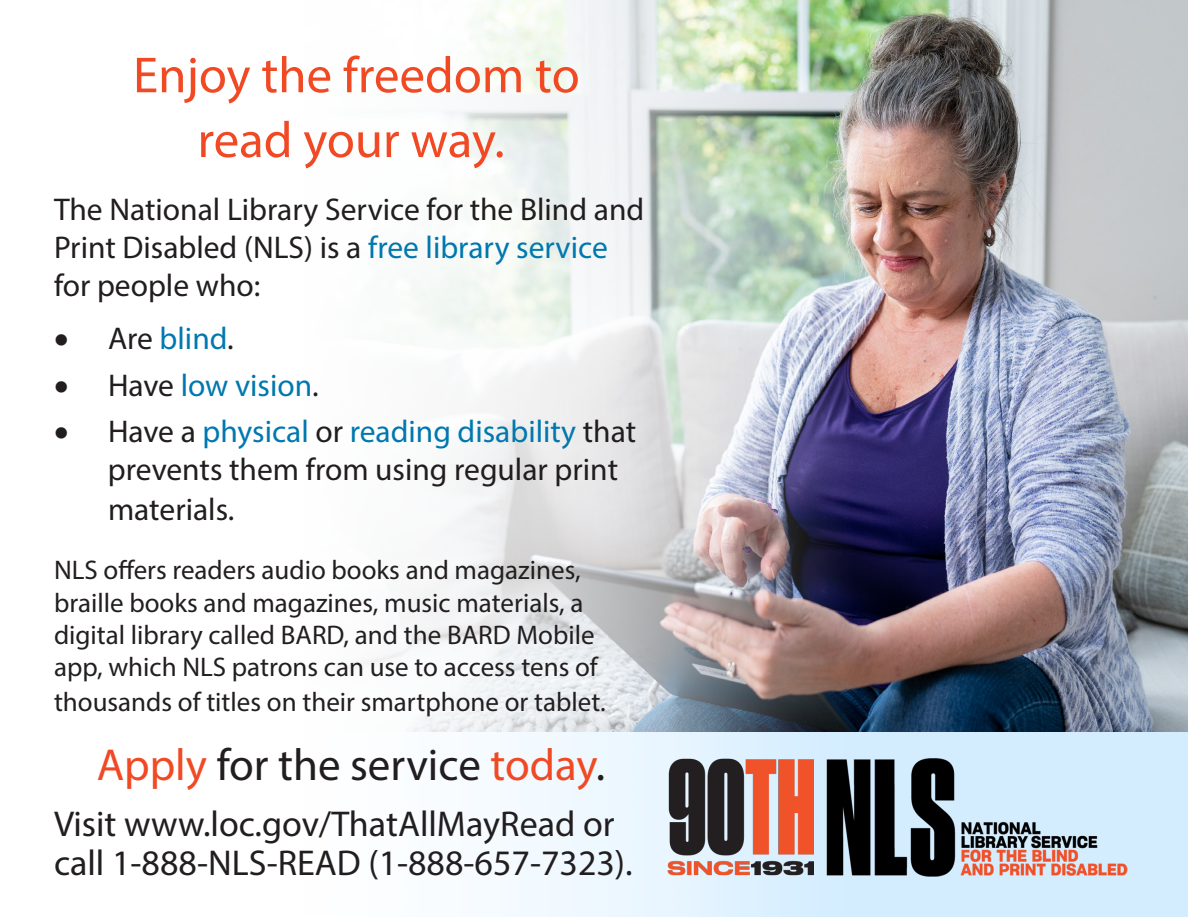
<style>
.page{position:relative;width:1188px;height:918px;background:#fff}
.page>*{position:absolute;margin:0;border:0;box-sizing:border-box;transform-origin:0 0}
.Default{font:51px "Myriad Pro";color:#f04924}
.Default-2{font:45px "Myriad Pro";color:#221e1f}
.t1{font:36px/38.8px "Myriad Pro";color:#221e1f}
.Pa1{font:31.5px/37.8px "Myriad Pro";color:#221e1f}
.t2{font:31.5px "Myriad Pro";color:#0078af}
.Default-3{font:31.5px "Myriad Pro";color:#221e1f}
.Pa1-2{font:27px/32.8px "Myriad Pro";color:#231f20}
.s1{color:#0078af}
.s2{color:#221e1f}
.s3{color:#f04924}
</style>
<div class="page">
<img style="left:352px;top:0;width:836px;height:917px">
<img style="left:664px;top:754px;width:470px;height:126px">
<p class="Default" style="left:133px;top:44px;width:448px">Enjoy the freedom to</p>
<p class="Default" style="left:197px;top:108px;width:309px">read your way.</p>
<p class="Pa1" style="left:54px;top:190px;width:592px">The National Library Service for the Blind and<br>Print Disabled (NLS) is a <span class="s1">free library service </span>for people who:</p>
<p class="t2" style="left:54px;top:319px;width:181px"><span class="s2">• Are</span> blind<span class="s2">.</span></p>
<p class="t2" style="left:54px;top:366px;width:266px"><span class="s2">• Have</span> low vision<span class="s2">.</span></p>
<p class="t2" style="left:54px;top:412px;width:584px"><span class="s2">• Have a</span> physical <span class="s2">or</span> reading disability <span class="s2">that</span></p>
<p class="Default-3" style="left:108px;top:450px;width:512px">prevents them from using regular print</p>
<p class="Default-3" style="left:108px;top:490px;width:128px">materials.</p>
<p class="Pa1-2" style="left:54px;top:553px;width:553px">NLS offers readers audio books and magazines, braille books and magazines, music materials, a digital library called BARD, and the BARD Mobile app, which NLS patrons can use to access tens of thousands of titles on their smartphone or tablet.</p>
<p class="Default-2" style="left:97px;top:737px;width:510px"><span class="s3">Apply</span> for the service <span class="s3">today</span>.</p>
<p class="t1" style="left:54px;top:804px;width:580px">Visit www.loc.gov/ThatAllMayRead or call 1-888-NLS-READ (1-888-657-7323).</p>
</div>
